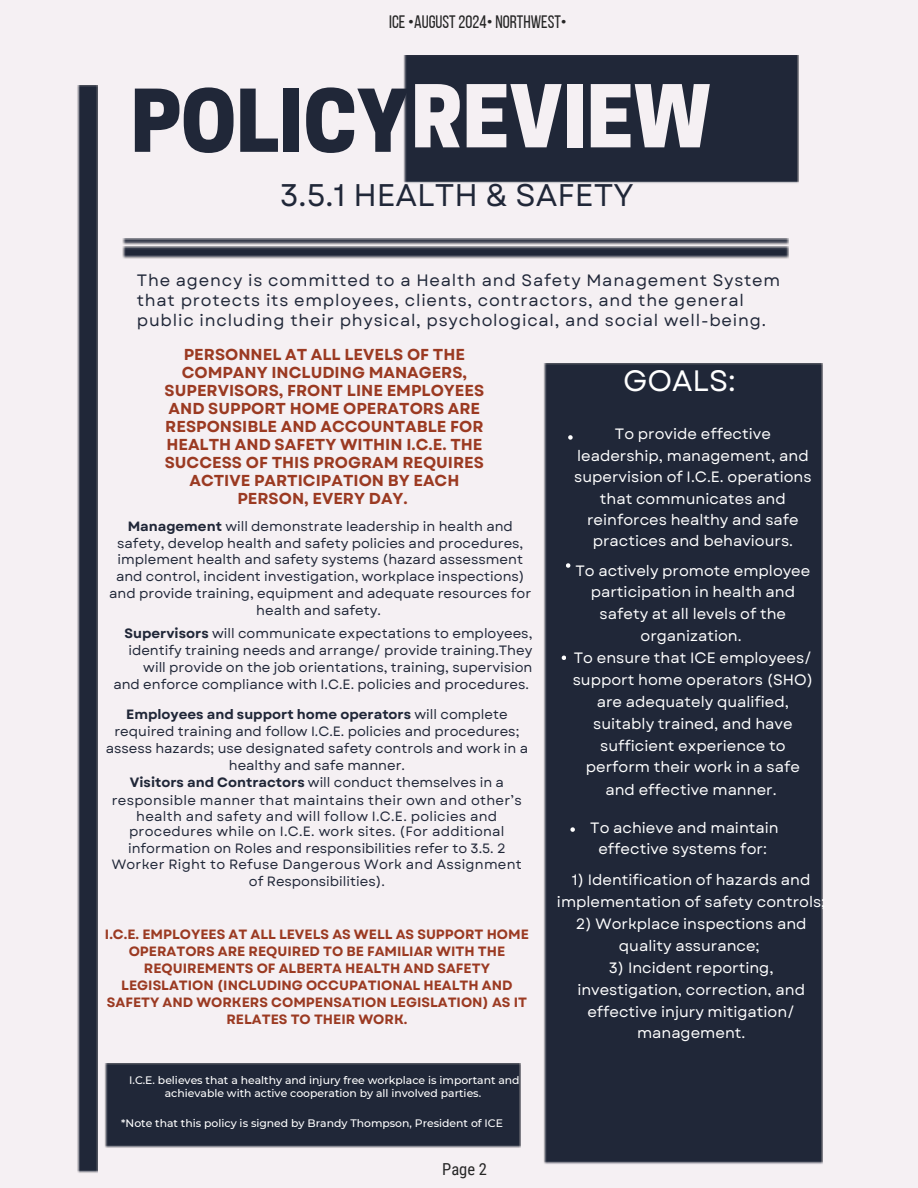
<style>
.page{position:relative;width:918px;height:1188px;background:#f5f0f3}
.page>*{position:absolute;margin:0;border:0;box-sizing:border-box;transform-origin:0 0}
.t1{font:800 81.15px "Cooper Hewitt";color:#202738}
.t2{font:800 81.15px "Cooper Hewitt";color:#f5f0f3}
.t3{font:31.2px "Garet";color:#202738}
.t4{font:29.55px "Garet";color:#fff}
.t5{font:18px "Bebas Neue";color:#262626}
.t6{font:16.5px/20.2px "Garet";letter-spacing:.05em;color:#202738}
.t7{font:16.5px "Roboto Condensed";color:#262626}
.t8{font:700 15.9px/18px "Garet";color:#9b3a22;text-align:center}
.t9{font:15px/21.9px "Garet";color:#fff;text-align:center}
.t10{font:13.5px/16.8px "Garet";color:#202738;text-align:center}
.t11{font:700 13.5px/16.8px "Garet";color:#9b3a22;text-align:center}
.t12{font:13.5px/14.7px "Garet";letter-spacing:.02em;color:#202738;text-align:center}
.t13{font:500 10.8px/13.5px "Montserrat";color:#fff;text-align:center}
.s1{font-weight:700}
</style>
<div class="page">
<img style="left:123px;top:238px;width:666px;height:6px">
<img style="left:123px;top:246px;width:666px;height:12px">
<div style="left:543px;top:363px;width:279px;height:801px;background:#202738"></div>
<img style="left:77px;top:86px;width:21px;height:1087px">
<div style="left:404px;top:55px;width:394px;height:128px;background:#202738"></div>
<div style="left:105px;top:1063px;width:415px;height:85px;background:#202738"></div>
<svg style="left:570px;top:827px;width:5px;height:5px"></svg>
<svg style="left:562px;top:656px;width:4px;height:4px"></svg>
<svg style="left:566px;top:563px;width:4px;height:5px"></svg>
<svg style="left:568px;top:435px;width:5px;height:5px"></svg>
<h6 class="t5" style="left:389px;top:14px;width:179px">ICE•AUGUST2024• NORTHWEST•</h6>
<p class="t1" style="left:131px;top:91px;width:280px">POLICY</p>
<h4 class="t2" style="left:411px;top:86px;width:301px">REVIEW</h4>
<p class="t3" style="left:280px;top:173px;width:355px">3.5.1 HEALTH &amp; SAFETY</p>
<h5 class="t6" style="left:137px;top:270px;width:645px">The agency is committed to a Health and Safety Management System that protects its employees, clients, contractors, and the general public including their physical, psychological, and social well-being.</h5>
<p class="t8" style="left:165px;top:345px;width:321px">PERSONNEL AT ALL LEVELS OF THE<br>COMPANY INCLUDING MANAGERS,<br>SUPERVISORS, FRONT LINE EMPLOYEES<br>AND SUPPORT HOME OPERATORS ARE<br>RESPONSIBLE AND ACCOUNTABLE FOR<br>HEALTH AND SAFETY WITHIN I.C.E. THE<br>SUCCESS OF THIS PROGRAM REQUIRES<br>ACTIVE PARTICIPATION BY EACH<br>PERSON, EVERY DAY.</p>
<p class="t10" style="left:109px;top:518px;width:424px"><span class="s1">Management</span> will demonstrate leadership in health and safety, develop health and safety policies and procedures, implement health and safety systems (hazard assessment and control, incident investigation, workplace inspections) and provide training, equipment and adequate resources for health and safety.</p>
<p class="t10" style="left:113px;top:625px;width:421px;text-align:right"><span class="s1">Supervisors</span> will communicate expectations to employees, identify training needs and arrange/ provide training.They will provide on the job orientations, training, supervision and enforce compliance with I.C.E. policies and procedures.</p>
<p class="t10" style="left:106px;top:706px;width:424px"><span class="s1">Employees and support home operators</span> will complete required training and follow I.C.E. policies and procedures; assess hazards; use designated safety controls and work in a healthy and safe manner.<br><span class="s1">Visitors and Contractors</span> will conduct themselves in a</p>
<p class="t12" style="left:112px;top:793px;width:412px">responsible manner that maintains their own and other’s</p>
<p class="t12" style="left:129px;top:809px;width:377px">health and safety and will follow I.C.E. policies and procedures while on I.C.E. work sites. (For additional</p>
<p class="t10" style="left:128px;top:840px;width:379px">information on Roles and responsibilities refer to 3.5. 2</p>
<p class="t12" style="left:112px;top:857px;width:412px">Worker Right to Refuse Dangerous Work and Assignment</p>
<p class="t10" style="left:249px;top:872px;width:137px">of Responsibilities).</p>
<p class="t11" style="left:105px;top:926px;width:426px">I.C.E. EMPLOYEES AT ALL LEVELS AS WELL AS SUPPORT HOME OPERATORS ARE REQUIRED TO BE FAMILIAR WITH THE REQUIREMENTS OF ALBERTA HEALTH AND SAFETY LEGISLATION (INCLUDING OCCUPATIONAL HEALTH AND SAFETY AND WORKERS COMPENSATION LEGISLATION) AS IT RELATES TO THEIR WORK.</p>
<p class="t13" style="left:129px;top:1073px;width:392px">I.C.E. believes that a healthy and injury free workplace is important and achievable with active cooperation by all involved parties.</p>
<h4 class="t13" style="left:121px;top:1116px;width:383px">*Note that this policy is signed by Brandy Thompson, President of ICE</h4>
<h6 class="t7" style="left:442px;top:1160px;width:46px">Page 2</h6>
<p class="t4" style="left:623px;top:359px;width:114px">GOALS:</p>
<p class="t9" style="left:574px;top:424px;width:239px;line-height:21.3px">To provide effective leadership, management, and supervision of I.C.E. operations that communicates and reinforces healthy and safe practices and behaviours.</p>
<p class="t9" style="left:573px;top:559px;width:242px">To actively promote employee participation in health and safety at all levels of the organization.<br>To ensure that ICE employees/ support home operators (SHO) are adequately qualified, suitably trained, and have sufficient experience to perform their work in a safe and effective manner.</p>
<h2 class="t9" style="left:590px;top:817px;width:190px;line-height:21.3px">To achieve and maintain effective systems for:</h2>
<h6 class="t9" style="left:557px;top:870px;width:270px;line-height:21.3px">1) Identification of hazards and implementation of safety controls;</h6>
<h6 class="t9" style="left:576px;top:913px;width:232px;line-height:21.3px">2) Workplace inspections and quality assurance;</h6>
<h6 class="t9" style="left:577px;top:957px;width:229px">3) Incident reporting, investigation, correction, and effective injury mitigation/ management.</h6>
</div>
